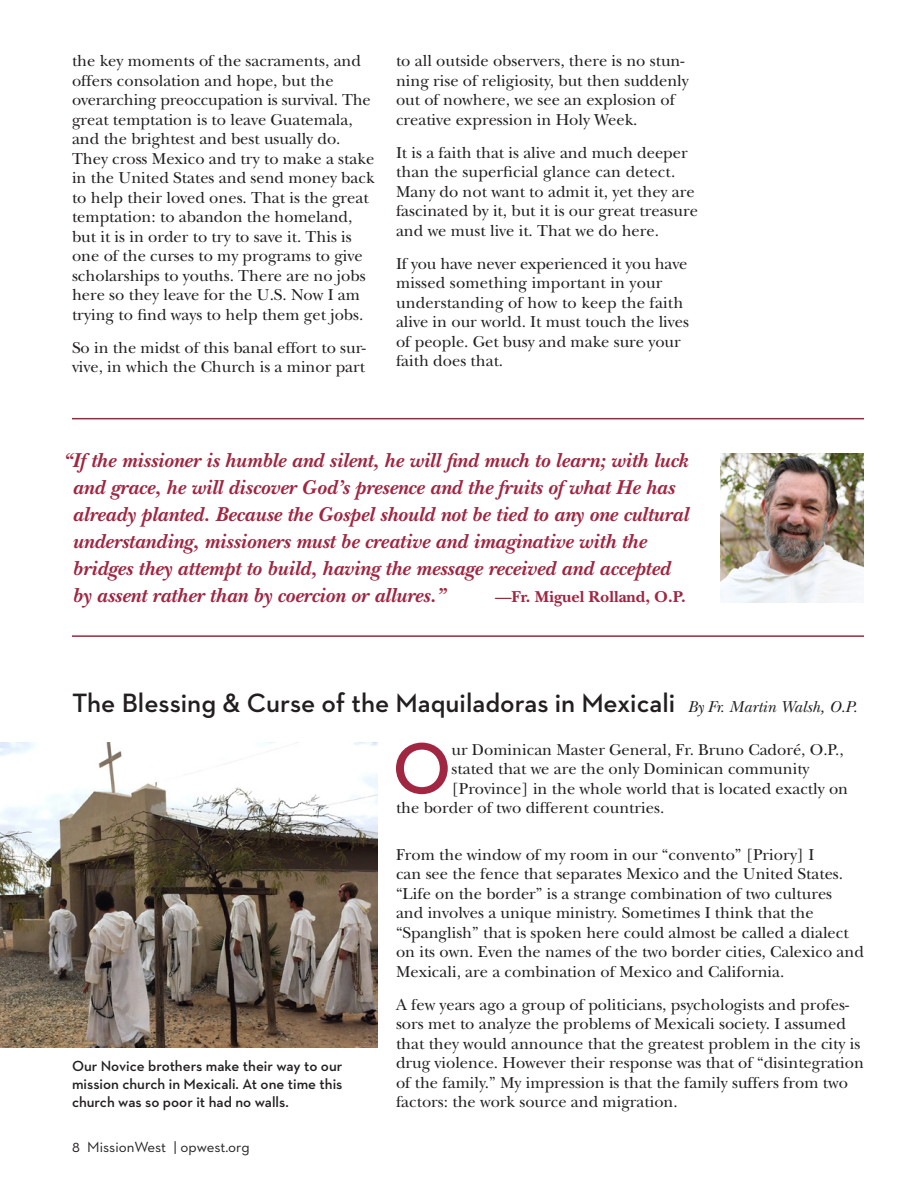
<style>
.page{position:relative;width:918px;height:1188px;background:#fff}
.page>*{position:absolute;margin:0;border:0;box-sizing:border-box;transform-origin:0 0}
.body_1st_drop_cap{font:600 73.8px "Neutraface 2 Text";color:#a02642}
.t1{font:600 27px "Neutraface 2 Text";color:#231f20}
.quote{font:italic 700 21px/27px "New Baskerville";color:#a02642}
.body{font:16.5px/19.5px "New Baskerville";color:#231f20}
.body_1st_drop_cap-2{font:16.5px "New Baskerville";color:#231f20}
.quote-2{font:700 16.5px "New Baskerville";color:#a02642}
.t2{font:600 15px/18px "Neutraface 2 Text";color:#231f20;text-align:justify}
.t3{font:15px "Neutraface 2 Text";color:#231f20}
.s1{font-family:"New Baskerville";font-weight:400;font-style:italic;font-size:16.5px}
</style>
<div class="page">
<img style="left:720px;top:453px;width:144px;height:149px">
<img style="left:0;top:742px;width:378px;height:305px">
<hr style="left:72px;top:418px;width:792px;height:1px;background:#a02542">
<hr style="left:72px;top:635px;width:792px;height:2px;background:#a02542">
<p class="body" style="left:72px;top:51px;width:304px">the key moments of the sacraments, and offers consolation and hope, but the overarching preoccupation is survival. The great temptation is to leave Guatemala, and the brightest and best usually do.<br>They cross Mexico and try to make a stake in the United States and send money back to help their loved ones. That is the great temptation: to abandon the homeland, but it is in order to try to save it. This is one of the curses to my programs to give scholarships to youths. There are no jobs here so they leave for the U.S. Now I am trying to find ways to help them get jobs.</p>
<p class="body" style="left:72px;top:338px;width:295px">So in the midst of this banal effort to sur&shy;vive, in which the Church is a minor part</p>
<p class="body" style="left:396px;top:51px;width:294px">to all outside observers, there is no stun&shy;ning rise of religiosity, but then suddenly out of nowhere, we see an explosion of creative expression in Holy Week.</p>
<p class="body" style="left:396px;top:143px;width:303px">It is a faith that is alive and much deeper than the superficial glance can detect.<br>Many do not want to admit it, yet they are fascinated by it, but it is our great treasure and we must live it. That we do here.</p>
<p class="body" style="left:396px;top:254px;width:295px">If you have never experienced it you have missed something important in your understanding of how to keep the faith alive in our world. It must touch the lives of people. Get busy and make sure your faith does that.</p>
<p class="quote" style="left:73px;top:447px;width:617px;text-indent:-10px">“If the missioner is humble and silent, he will find much to learn; with luck and grace, he will discover God’s presence and the fruits of what He has already planted. Because the Gospel should not be tied to any one cultural understanding, missioners must be creative and imaginative with the bridges they attempt to build, having the message received and accepted by assent rather than by coercion or allures.”</p>
<p class="quote-2" style="left:495px;top:587px;width:192px">—Fr. Miguel Rolland, O.P.</p>
<p class="t1" style="left:72px;top:686px;width:787px">The Blessing &amp; Curse of the Maquiladoras in Mexicali <span class="s1">By Fr. Martin Walsh, O.P.</span></p>
<p class="t2" style="left:72px;top:1057px;width:272px">Our Novice brothers make their way to our mission church in Mexicali. At one time this church was so poor it had no walls.</p>
<p class="t3" style="left:72px;top:1138px;width:179px">8 MissionWest | opwest.org</p>
<p class="body_1st_drop_cap" style="left:392px;top:722px;width:61px">O</p>
<p class="body_1st_drop_cap-2" style="left:452px;top:740px;width:394px">ur Dominican Master General, Fr. Bruno Cadoré, O.P.,</p>
<p class="body_1st_drop_cap-2" style="left:452px;top:759px;width:360px">stated that we are the only Dominican community</p>
<p class="body_1st_drop_cap-2" style="left:452px;top:779px;width:398px">[Province] in the whole world that is located exactly on</p>
<p class="body_1st_drop_cap-2" style="left:396px;top:798px;width:270px">the border of two different countries.</p>
<p class="body" style="left:396px;top:845px;width:469px">From the window of my room in our “convento” [Priory] I<br>can see the fence that separates Mexico and the United States. “Life on the border” is a strange combination of two cultures<br>and involves a unique ministry. Sometimes I think that the “Spanglish” that is spoken here could almost be called a dialect on its own. Even the names of the two border cities, Calexico and Mexicali, are a combination of Mexico and California.</p>
<p class="body" style="left:396px;top:995px;width:470px">A few years ago a group of politicians, psychologists and profes&shy;sors met to analyze the problems of Mexicali society. I assumed that they would announce that the greatest problem in the city is drug violence. However their response was that of “disintegration of the family.” My impression is that the family suffers from two factors: the work source and migration.</p>
</div>
